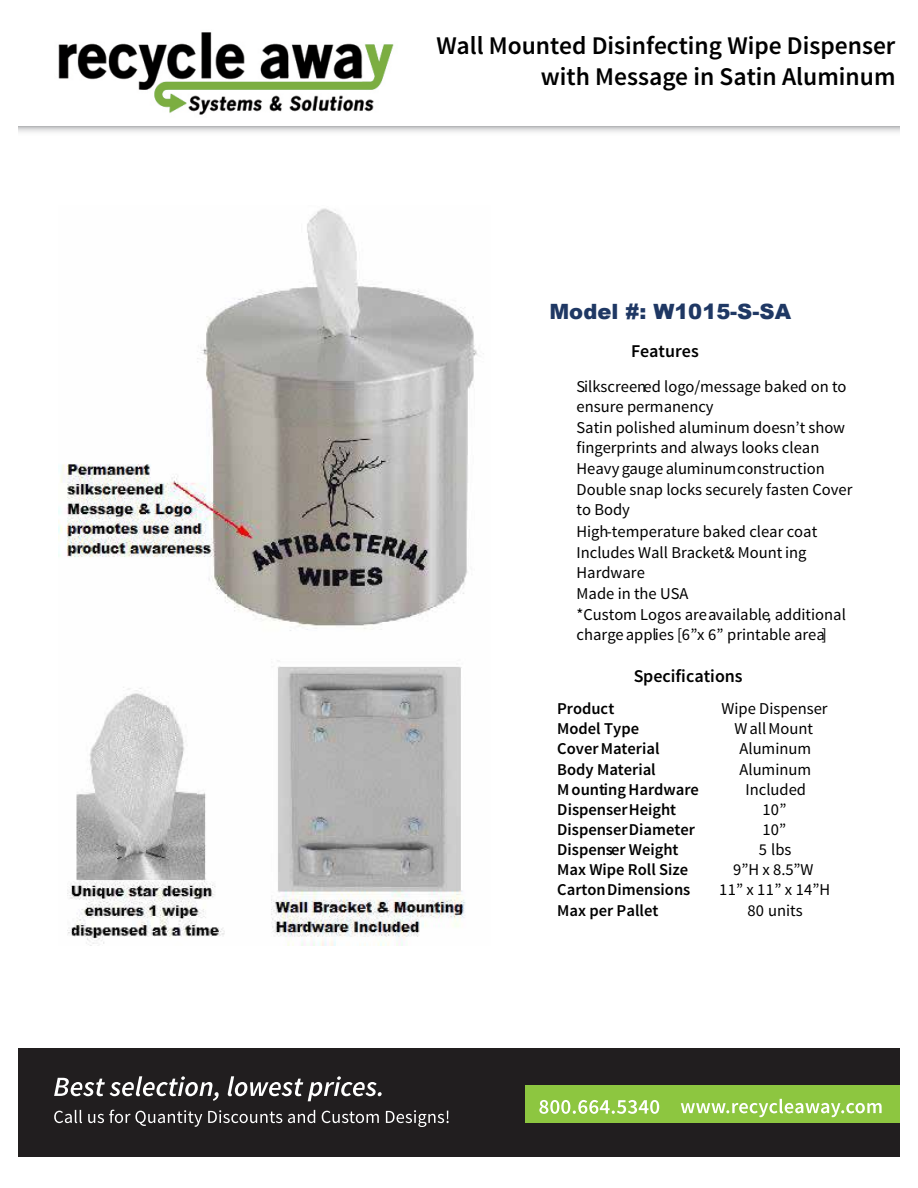
<style>
.page{position:relative;width:918px;height:1188px;background:#fff}
.page>*{position:absolute;margin:0;border:0;box-sizing:border-box;transform-origin:0 0}
.t1{font:600 25.5px/30.6px "Source Sans Pro";color:#000;text-align:right}
.t2{font:900 21px "Arial";color:#1f3864}
.t3{font:600 18px "Source Sans Pro";color:#000}
.t4{font:16.5px/20.7px "Source Sans Pro";color:#000}
.t5{font:600 16.5px "Source Sans Pro";letter-spacing:-.005em;color:#000}
</style>
<div class="page">
<img style="left:58px;top:208px;width:426px;height:738px">
<svg style="left:18px;top:126px;width:882px;height:6px"></svg>
<div style="left:18px;top:1048px;width:882px;height:109px;background:#211e1f"></div>
<div style="left:525px;top:1085px;width:375px;height:38px;background:#8dc640"></div>
<img style="left:58px;top:32px;width:336px;height:83px">
<svg style="left:54px;top:1076px;width:328px;height:25px"></svg>
<svg style="left:54px;top:1110px;width:395px;height:17px"></svg>
<svg style="left:539px;top:1100px;width:120px;height:14px"></svg>
<svg style="left:681px;top:1099px;width:201px;height:18px"></svg>
<h1 class="t1" style="left:436px;top:31px;width:461px">Wall Mounted Disinfecting Wipe Dispenser with Message in Satin Aluminum</h1>
<p class="t2" style="left:550px;top:296px;width:243px">Model #: W1015-S-SA</p>
<p class="t3" style="left:631px;top:340px;width:69px">Features</p>
<p class="t4" style="left:577px;top:376px;width:277px">Silkscreened logo/message baked on to ensure permanency<br>Satin polished aluminum doesn’t show fingerprints and always looks clean<br>Heavy gauge aluminumconstruction<br>Double snap locks securely fasten Cover to Body<br>High-temperature baked clear coat<br>Includes Wall Bracket &amp; Mount ing<br>Hardware<br>Made in the USA<br>*Custom Logos are available, additional chargeapplies [6”x 6” printable area]</p>
<p class="t3" style="left:634px;top:664px;width:110px">Specifications</p>
<p class="t5" style="left:557px;top:698px;width:59px">Product</p>
<p class="t4" style="left:722px;top:699px;width:108px">Wipe Dispenser</p>
<p class="t5" style="left:557px;top:718px;width:83px">Model Type</p>
<p class="t4" style="left:735px;top:719px;width:80px">WallMount</p>
<p class="t5" style="left:557px;top:739px;width:104px">CoverMaterial</p>
<p class="t4" style="left:740px;top:739px;width:73px">Aluminum</p>
<p class="t5" style="left:557px;top:759px;width:100px">Body Material</p>
<p class="t4" style="left:740px;top:759px;width:73px">Aluminum</p>
<p class="t5" style="left:557px;top:779px;width:143px">MountingHardware</p>
<p class="t4" style="left:746px;top:779px;width:62px">Included</p>
<p class="t5" style="left:557px;top:799px;width:120px">DispenserHeight</p>
<p class="t4" style="left:763px;top:799px;width:25px">10”</p>
<p class="t5" style="left:557px;top:819px;width:139px">DispenserDiameter</p>
<p class="t4" style="left:763px;top:819px;width:25px">10”</p>
<p class="t5" style="left:557px;top:839px;width:123px">Dispenser Weight</p>
<p class="t4" style="left:759px;top:840px;width:34px">5 lbs</p>
<p class="t5" style="left:557px;top:859px;width:133px">Max Wipe Roll Size</p>
<p class="t4" style="left:733px;top:860px;width:82px">9”H x 8.5”W</p>
<p class="t5" style="left:557px;top:880px;width:135px">CartonDimensions</p>
<p class="t4" style="left:719px;top:880px;width:112px">11” x 11” x 14”H</p>
<p class="t5" style="left:557px;top:900px;width:103px">Max per Pallet</p>
<p class="t4" style="left:748px;top:900px;width:57px">80 units</p>
</div>
